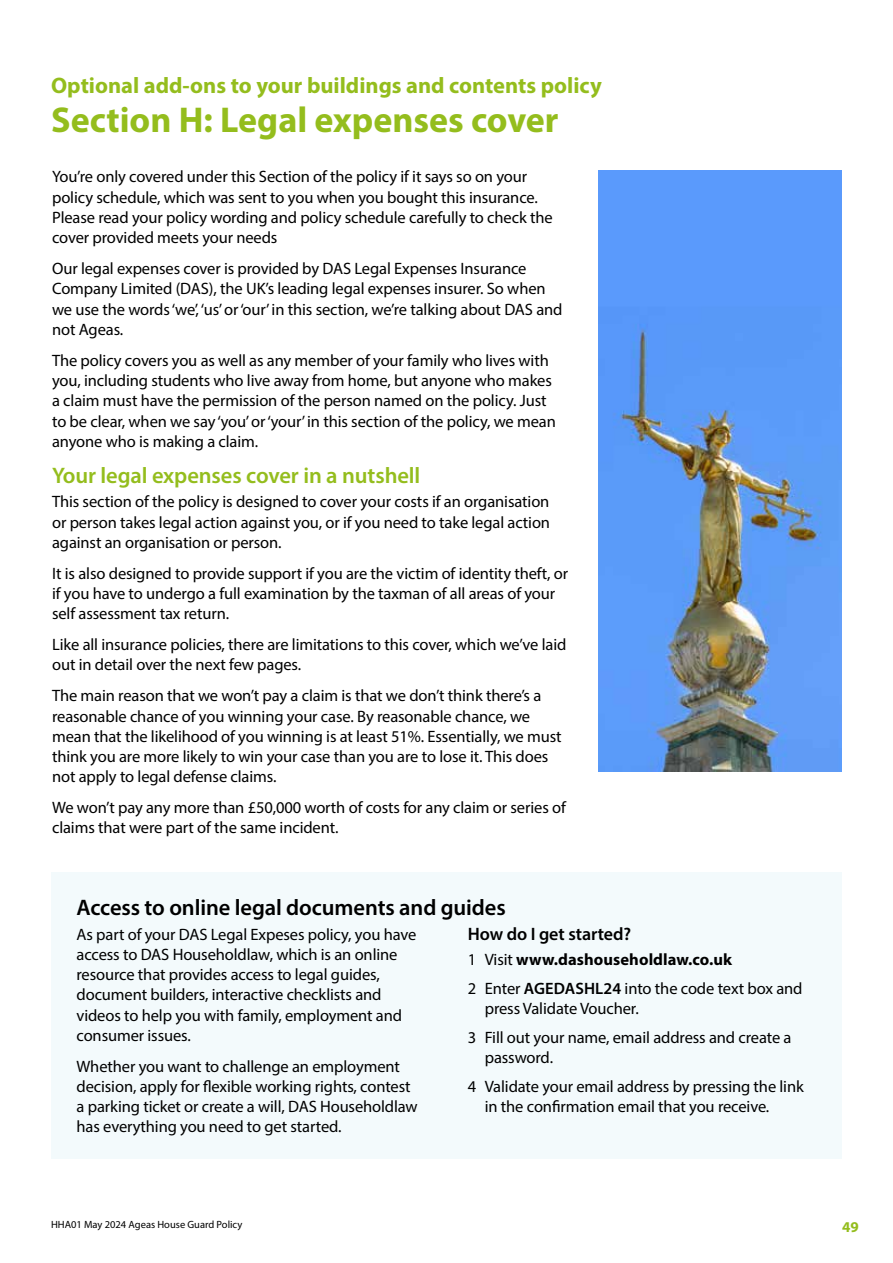
<style>
.page{position:relative;width:893px;height:1263px;background:#fff}
.page>*{position:absolute;margin:0;border:0;box-sizing:border-box;transform-origin:0 0}
.t1{font:700 36px "Myriad Pro";color:#94bd1d}
.t2{font:700 22.5px "Myriad Pro";color:#94bd1d}
.t3{font:600 22.5px "Myriad Pro";letter-spacing:-.005em;color:#000}
.t4{font:600 22.5px "Myriad Pro";letter-spacing:-.005em;color:#94bd1d}
.t5{font:600 18px "Myriad Pro";letter-spacing:-.005em;color:#000}
.t6{font:16.5px/20.2px "Myriad Pro";letter-spacing:-.005em;color:#000}
.t7{font:700 15px "Myriad Pro";color:#94bd1d}
.t8{font:10.5px "Myriad Pro";color:#000}
.s1{font-weight:700}
.s2{font-weight:600}
</style>
<div class="page">
<div style="left:51px;top:872px;width:791px;height:286px;background:#f3fafc"></div>
<img style="left:598px;top:170px;width:244px;height:601px">
<h2 class="t2" style="left:51px;top:77px;width:552px">Optional add-ons to your buildings and contents policy</h2>
<h1 class="t1" style="left:51px;top:106px;width:509px">Section H: Legal expenses cover</h1>
<p class="t6" style="left:52px;top:168px;width:502px">You’re only covered under this Section of the policy if it says so on your policy schedule, which was sent to you when you bought this insurance.<br>Please read your policy wording and policy schedule carefully to check the cover provided meets your needs</p>
<p class="t6" style="left:52px;top:260px;width:512px">Our legal expenses cover is provided by DAS Legal Expenses Insurance Company Limited (DAS), the UK’s leading legal expenses insurer. So when we use the words ‘we’, ‘us’ or ‘our’ in this section, we’re talking about DAS and not Ageas.</p>
<p class="t6" style="left:52px;top:351px;width:505px">The policy covers you as well as any member of your family who lives with you, including students who live away from home, but anyone who makes a claim must have the permission of the person named on the policy. Just to be clear, when we say ‘you’ or ‘your’ in this section of the policy, we mean anyone who is making a claim.</p>
<h2 class="t4" style="left:52px;top:467px;width:370px">Your legal expenses cover in a nutshell</h2>
<p class="t6" style="left:52px;top:493px;width:499px;text-align:justify">This section of the policy is designed to cover your costs if an organisation or person takes legal action against you, or if you need to take legal action against an organisation or person.</p>
<p class="t6" style="left:52px;top:564px;width:518px">It is also designed to provide support if you are the victim of identity theft, or if you have to undergo a full examination by the taxman of all areas of your self assessment tax return.</p>
<p class="t6" style="left:52px;top:636px;width:516px">Like all insurance policies, there are limitations to this cover, which we’ve laid out in detail over the next few pages.</p>
<p class="t6" style="left:52px;top:687px;width:511px">The main reason that we won’t pay a claim is that we don’t think there’s a reasonable chance of you winning your case. By reasonable chance, we mean that the likelihood of you winning is at least 51%. Essentially, we must think you are more likely to win your case than you are to lose it. This does not apply to legal defense claims.</p>
<p class="t6" style="left:52px;top:799px;width:515px">We won’t pay any more than £50,000 worth of costs for any claim or series of claims that were part of the same incident.</p>
<h2 class="t3" style="left:77px;top:899px;width:431px">Access to online legal documents and guides</h2>
<p class="t6" style="left:77px;top:925px;width:341px">As part of your DAS Legal Expeses policy, you have access to DAS Householdlaw, which is an online resource that provides access to legal guides, document builders, interactive checklists and videos to help you with family, employment and consumer issues.</p>
<p class="t6" style="left:77px;top:1057px;width:343px">Whether you want to challenge an employment decision, apply for flexible working rights, contest a parking ticket or create a will, DAS Householdlaw has everything you need to get started.</p>
<p class="t5" style="left:468px;top:927px;width:165px">How do I get started?</p>
<p class="t6" style="left:468px;top:946px;width:336px;line-height:28.8px">1 Visit <span class="s1">www.dashouseholdlaw.co.uk<br></span>2 Enter <span class="s2">AGEDASHL24</span> into the code text box and</p>
<p class="t6" style="left:468px;top:995px;width:325px;line-height:28.8px;text-indent:17px">press Validate Voucher.<br>3 Fill out your name, email address and create a</p>
<p class="t6" style="left:468px;top:1044px;width:338px;line-height:28.8px;text-indent:17px">password.<br>4 Validate your email address by pressing the link</p>
<p class="t6" style="left:485px;top:1097px;width:286px">in the confirmation email that you receive.</p>
<p class="t8" style="left:51px;top:1221px;width:193px">HHA01 May 2024 Ageas House Guard Policy</p>
<p class="t7" style="left:842px;top:1221px;width:18px">49</p>
</div>
